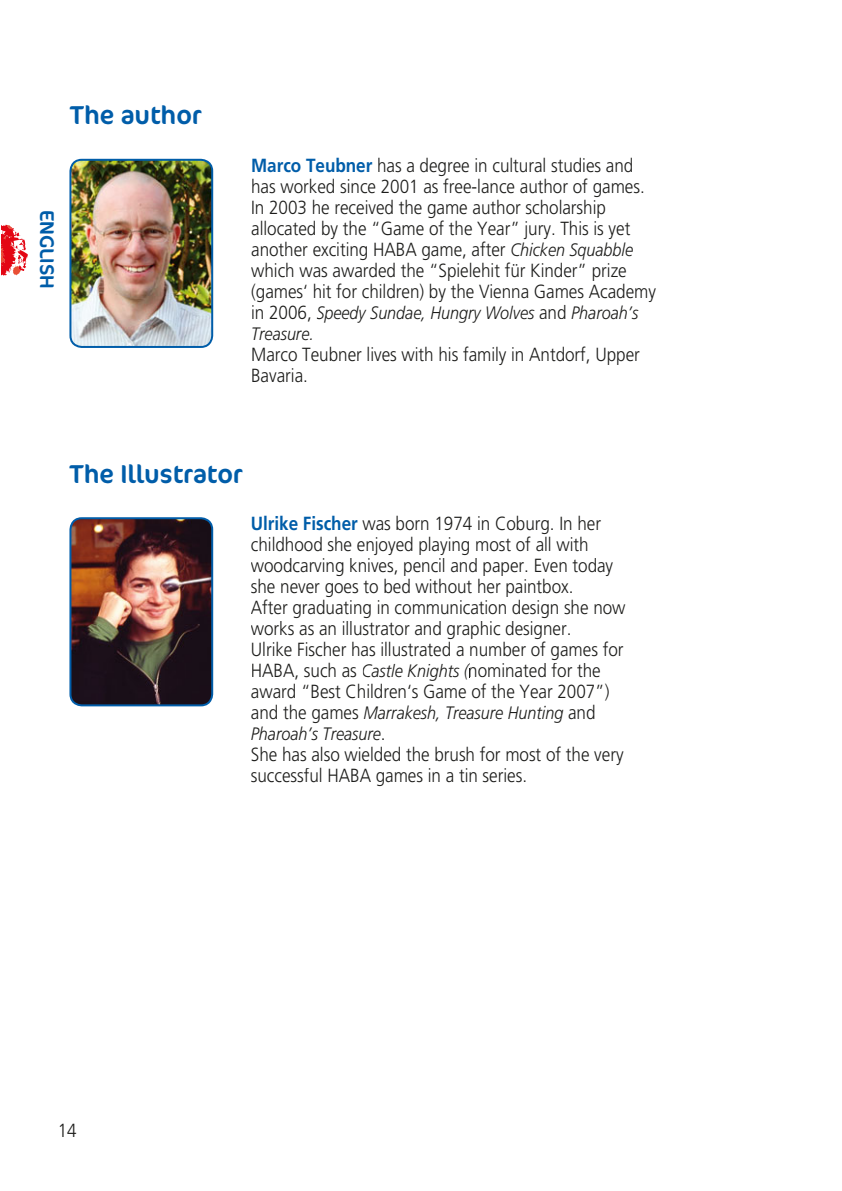
<style>
.page{position:relative;width:842px;height:1191px;background:#fff}
.page>*{position:absolute;margin:0;border:0;box-sizing:border-box;transform-origin:0 0}
.t1{font:26px "Cocon";color:#005da9}
.t2{font:20px "Cocon";color:#005da9}
.t3{font:300 19px/21px "Frutiger LT";color:#1d1d1b;scale:.9 1}
.t4{font:italic 300 18px/21px "Frutiger LT";color:#1d1d1b;scale:.9 1}
.s1{font-weight:700;color:#005da9}
.s2{font-style:italic;font-size:18px}
.s3{font-style:normal;font-size:19px}
</style>
<div class="page">
<svg style="left:1px;top:224px;width:27px;height:52px"></svg>
<img style="left:70px;top:160px;width:142px;height:187px;border-radius:11px">
<div style="left:69px;top:159px;width:144px;height:189px;border:2px solid #005da9;border-radius:11px"></div>
<img style="left:70px;top:518px;width:142px;height:187px;border-radius:11px">
<div style="left:69px;top:517px;width:144px;height:189px;border:2px solid #005da9;border-radius:11px"></div>
<h1 class="t1" style="left:70px;top:106px;width:134px">The author</h1>
<p class="t2" style="left:54px;top:210px;width:80px;rotate:90deg">ENGLISH</p>
<p class="t3" style="left:251px;top:156px;width:451px"><span class="s1">Marco Teubner</span> has a degree in cultural studies and has worked since 2001 as free-lance author of games.<br>In 2003 he received the game author scholarship allocated by the “Game of the Year” jury. This is yet another exciting HABA game, after <span class="s2">Chicken Squabble </span>which was awarded the “Spielehit für Kinder” prize (games‘ hit for children) by the Vienna Games Academy</p>
<p class="t4" style="left:251px;top:303px;width:432px"><span class="s3">in 2006,</span> Speedy Sundae, Hungry Wolves <span class="s3">and</span> Pharoah’s<br>Treasure.</p>
<p class="t3" style="left:251px;top:345px;width:433px">Marco Teubner lives with his family in Antdorf, Upper<br>Bavaria.</p>
<h1 class="t1" style="left:69px;top:464px;width:175px">The Illustrator</h1>
<p class="t3" style="left:251px;top:514px;width:418px"><span class="s1">Ulrike Fischer</span> was born 1974 in Coburg. In her childhood she enjoyed playing most of all with woodcarving knives, pencil and paper. Even today she never goes to bed without her paintbox.<br>After graduating in communication design she now works as an illustrator and graphic designer.<br>Ulrike Fischer has illustrated a number of games for HABA, such as <span class="s2">Castle Knights (</span>nominated for the award “Best Children‘s Game of the Year 2007”)</p>
<p class="t4" style="left:251px;top:703px;width:384px"><span class="s3">and the games</span> Marrakesh, Treasure Hunting <span class="s3">and<br></span>Pharoah’s Treasure<span class="s3">.</span></p>
<p class="t3" style="left:251px;top:745px;width:416px">She has also wielded the brush for most of the very successful HABA games in a tin series.</p>
<p class="t3" style="left:58px;top:1121px;width:23px">14</p>
</div>
